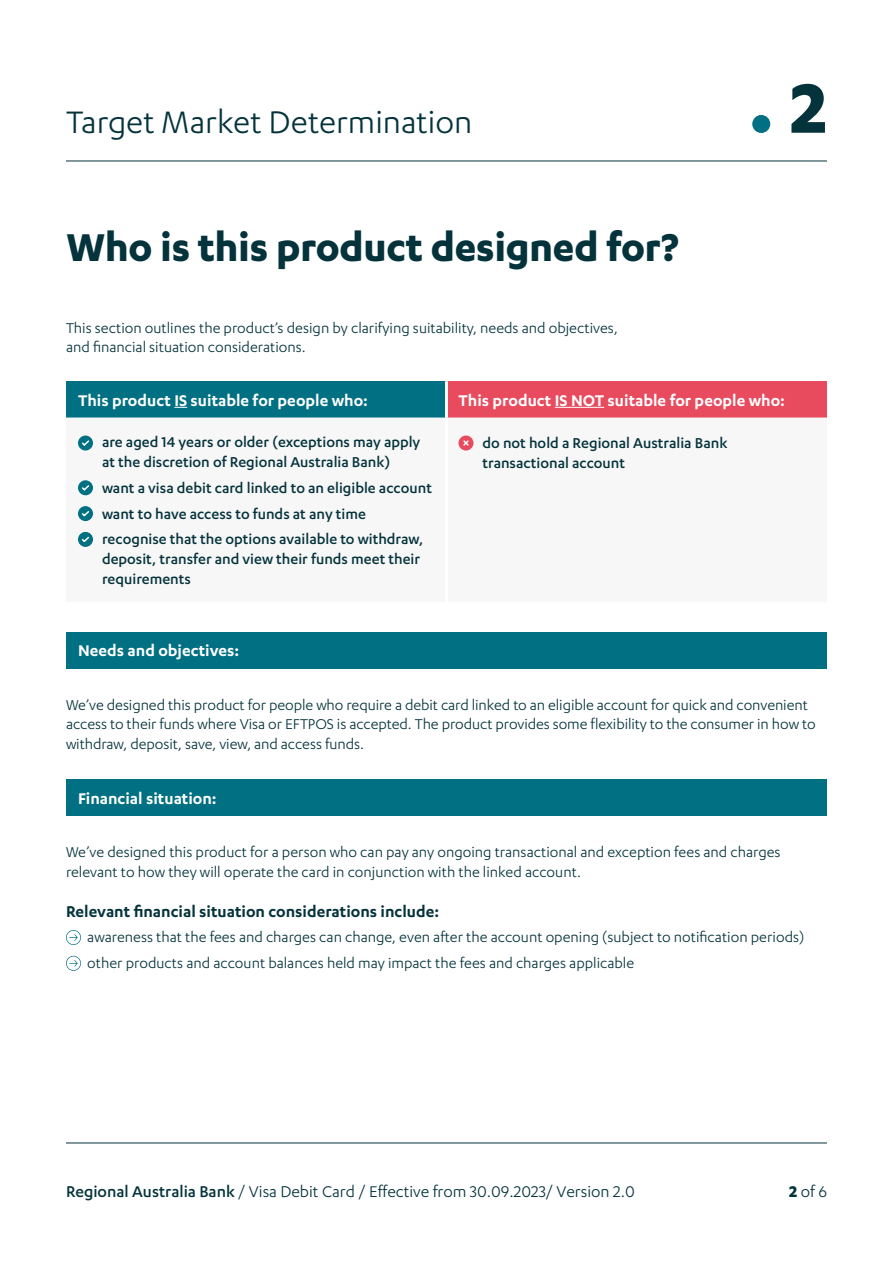
<style>
.page{position:relative;width:893px;height:1263px;background:#fff}
.page>*{position:absolute;margin:0;border:0;box-sizing:border-box;transform-origin:0 0}
.t1{font:700 81px "Karbon";color:#05333c}
.t2{font:700 45px "Karbon";letter-spacing:-.01em;color:#05333c}
.t3{font:36px "Karbon";color:#05333c}
.t4{font:600 18px "Karbon";color:#fff}
.t5{font:18px "Karbon";color:#05333c}
.t6{font:600 18px "Karbon";color:#05333c}
.t7{font:16.5px/19.8px "Karbon";color:#05333c}
.t8{font:500 16.5px/19.8px "Karbon";color:#05333c}
.s1{font-weight:500}
.s2{font-weight:700}
</style>
<div class="page">
<hr style="left:66px;top:1142px;width:761px;height:1px;background:#05333c">
<hr style="left:66px;top:161px;width:761px;height:1px;background:#05333c">
<div style="left:752px;top:115px;width:18px;height:18px;background:#007082;border-radius:50%"></div>
<div style="left:66px;top:381px;width:380px;height:36px;background:#007082"></div>
<div style="left:446px;top:381px;width:381px;height:36px;background:#e84a5e"></div>
<svg style="left:66px;top:417px;width:761px;height:130px"></svg>
<hr style="left:445px;top:381px;width:3px;height:36px;background:#fff">
<hr style="left:445px;top:417px;width:3px;height:185px;background:#fff">
<svg style="left:174px;top:407px;width:13px;height:1px"></svg>
<hr style="left:555px;top:407px;width:49px;height:1px;background:#fff">
<div style="left:78px;top:435px;width:15px;height:15px;background:#007082;border-radius:50%"></div>
<svg style="left:81px;top:440px;width:9px;height:6px"></svg>
<div style="left:78px;top:480px;width:15px;height:15px;background:#007082;border-radius:50%"></div>
<svg style="left:82px;top:485px;width:8px;height:6px"></svg>
<svg style="left:78px;top:506px;width:15px;height:15px"></svg>
<svg style="left:80px;top:510px;width:11px;height:8px"></svg>
<svg style="left:78px;top:532px;width:15px;height:15px"></svg>
<svg style="left:80px;top:535px;width:11px;height:8px"></svg>
<svg style="left:458px;top:435px;width:15px;height:15px"></svg>
<svg style="left:462px;top:439px;width:8px;height:8px"></svg>
<div style="left:66px;top:632px;width:761px;height:36px;background:#007082"></div>
<div style="left:66px;top:779px;width:761px;height:37px;background:#007082"></div>
<svg style="left:66px;top:930px;width:15px;height:15px"></svg>
<svg style="left:66px;top:956px;width:15px;height:15px"></svg>
<h3 class="t3" style="left:66px;top:102px;width:408px">Target Market Determination</h3>
<h2 class="t2" style="left:66px;top:222px;width:614px">Who is this product designed for?</h2>
<p class="t7" style="left:66px;top:317px;width:553px">This section outlines the product’s design by clarifying suitability, needs and objectives, and financial situation considerations.</p>
<h1 class="t1" style="left:790px;top:62px;width:38px">2</h1>
<p class="t4" style="left:78px;top:390px;width:291px">This product IS suitable for people who:</p>
<p class="t4" style="left:458px;top:390px;width:328px">This product IS NOT suitable for people who:</p>
<p class="t8" style="left:102px;top:432px;width:320px">are aged 14 years or older (exceptions may apply at the discretion of Regional Australia Bank)</p>
<p class="t8" style="left:102px;top:474px;width:331px;line-height:25.8px">want a visa debit card linked to an eligible account want to have access to funds at any time recognise that the options available to withdraw,</p>
<p class="t8" style="left:102px;top:549px;width:320px">deposit, transfer and view their funds meet their requirements</p>
<p class="t8" style="left:482px;top:432px;width:246px">do not hold a Regional Australia Bank transactional account</p>
<p class="t4" style="left:78px;top:641px;width:163px">Needs and objectives:</p>
<p class="t7" style="left:66px;top:694px;width:751px">We’ve designed this product for people who require a debit card linked to an eligible account for quick and convenient access to their funds where Visa or EFTPOS is accepted. The product provides some flexibility to the consumer in how to withdraw, deposit, save, view, and access funds.</p>
<p class="t4" style="left:78px;top:788px;width:140px">Financial situation:</p>
<p class="t7" style="left:66px;top:842px;width:716px">We’ve designed this product for a person who can pay any ongoing transactional and exception fees and charges relevant to how they will operate the card in conjunction with the linked account.</p>
<p class="t6" style="left:66px;top:901px;width:375px">Relevant financial situation considerations include:</p>
<p class="t7" style="left:87px;top:924px;width:719px;line-height:25.8px">awareness that the fees and charges can change, even after the account opening (subject to notification periods) other products and account balances held may impact the fees and charges applicable</p>
<p class="t5" style="left:66px;top:1181px;width:570px"><span class="s1">Regional Australia Bank</span> / Visa Debit Card / Effective from 30.09.2023/ Version 2.0</p>
<p class="t5" style="left:789px;top:1181px;width:39px"><span class="s2">2</span> of 6</p>
</div>
